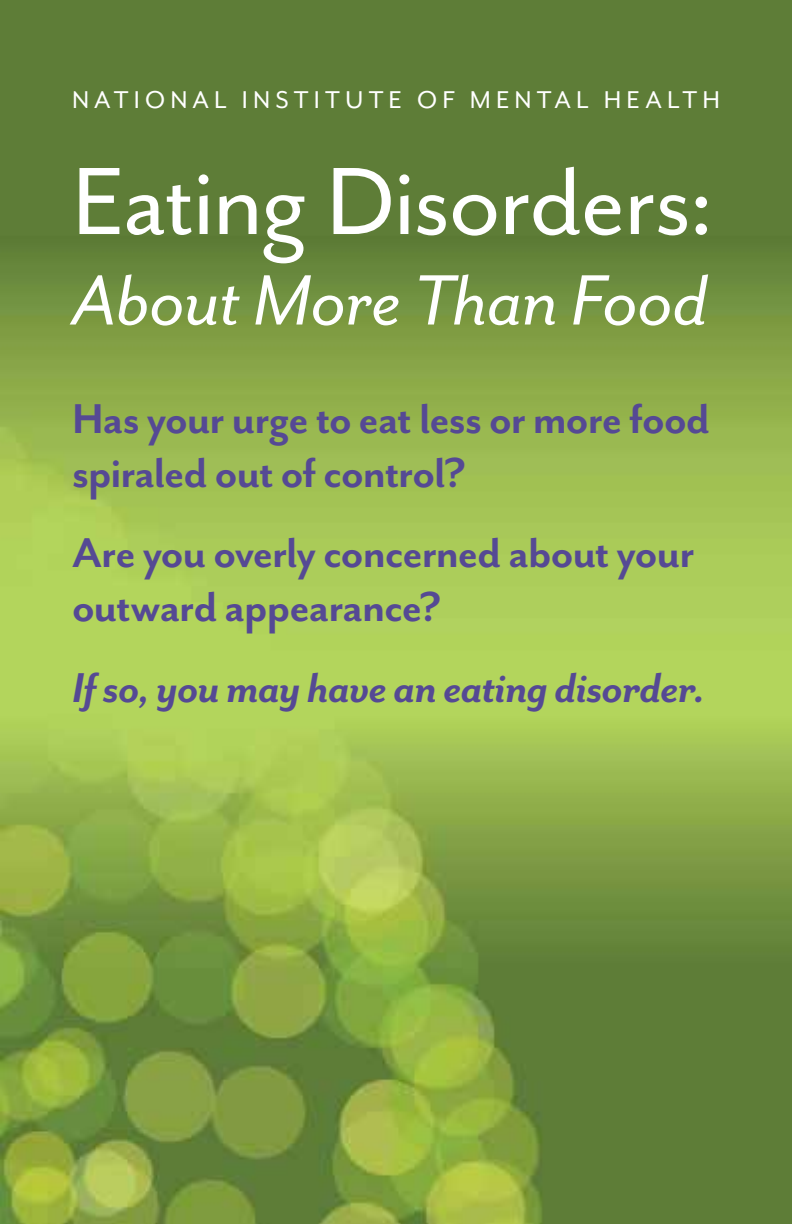
<style>
.page{position:relative;width:792px;height:1224px;background:#fff}
.page>*{position:absolute;margin:0;border:0;box-sizing:border-box;transform-origin:0 0}
.t1{font:110px "Mr Eaves San OT";letter-spacing:-.015em;color:#fff}
.t2{font:italic 82px "Mr Eaves San OT";letter-spacing:-.005em;color:#fff}
.t3{font:700 48px/54px "Mr Eaves San OT";letter-spacing:-.02em;color:#554994}
.t4{font:italic 700 48px "Mr Eaves San OT";letter-spacing:-.015em;color:#554994}
.t5{font:28px "Mr Eaves San OT";letter-spacing:.185em;color:#fff}
</style>
<div class="page">
<img style="left:0;top:0;width:792px;height:1224px">
<p class="t5" style="left:72px;top:84px;width:649px">NATIONAL INSTITUTE OF MENTAL HEALTH</p>
<h1 class="t1" style="left:72px;top:141px;width:644px">Eating Disorders:</h1>
<h1 class="t2" style="left:72px;top:256px;width:638px">About More Than Food</h1>
<p class="t3" style="left:72px;top:391px;width:640px">Has your urge to eat less or more food spiraled out of control?</p>
<p class="t3" style="left:72px;top:526px;width:624px">Are you overly concerned about your outward appearance?</p>
<p class="t4" style="left:72px;top:661px;width:635px">If so, you may have an eating disorder.</p>
</div>
